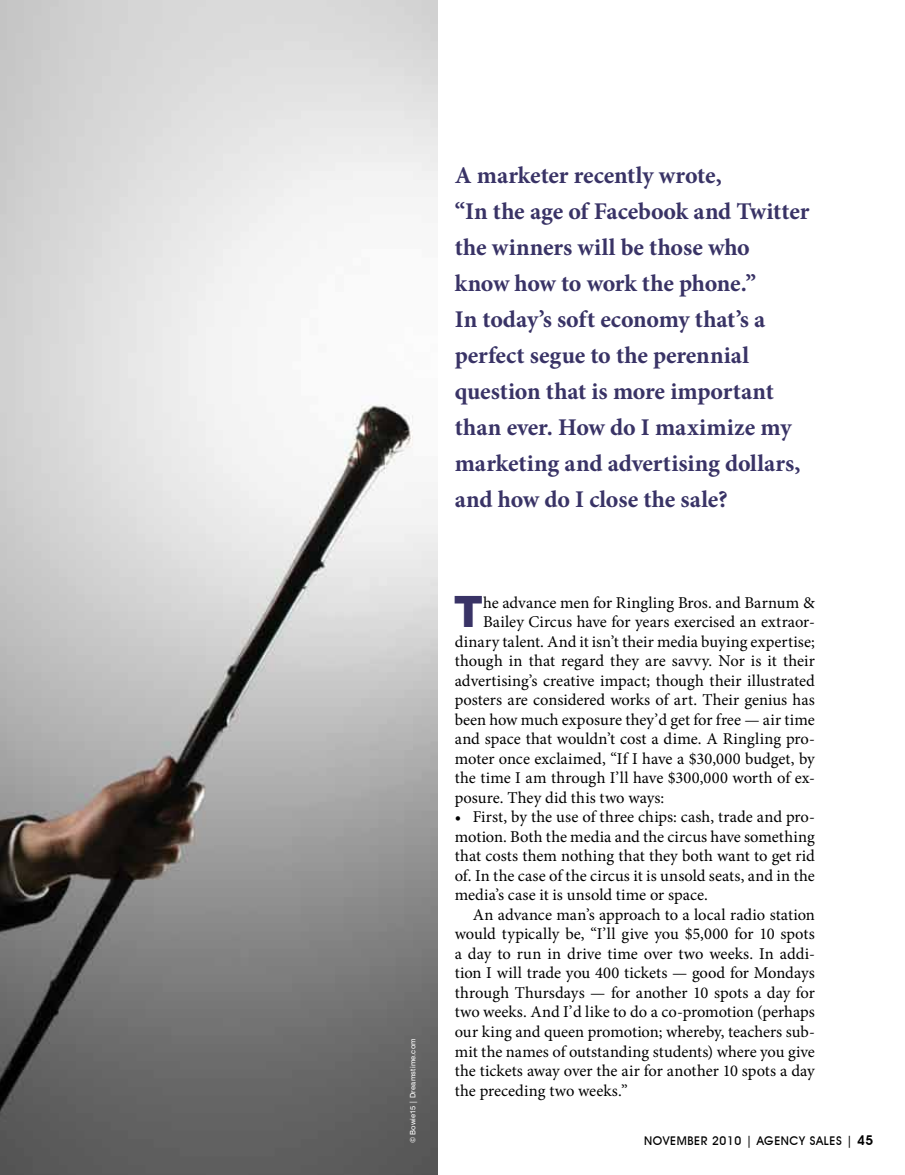
<style>
.page{position:relative;width:905px;height:1175px;background:#fff}
.page>*{position:absolute;margin:0;border:0;box-sizing:border-box;transform-origin:0 0}
.t1{font:900 44.4px "Gotham";color:#393366}
.t2{font:700 24px/36px "Minion Pro";letter-spacing:-.005em;color:#393366}
.t3{font:16.5px/19.5px "Minion Pro";letter-spacing:.005em;color:#000;text-align:justify}
.t4{font:500 12px "Avant Garde IT Cby BT";letter-spacing:.05em;color:#000}
.t5{font:7.5px "Swiss 721 BT";letter-spacing:.025em;color:#fff}
.s1{font-weight:600;font-size:13.5px}
</style>
<div class="page">
<img style="left:0;top:0;width:437px;height:1174px">
<p class="t5" style="left:408px;top:1143px;width:107px;rotate:-90deg">© Bowie15 | Dreamstime.com</p>
<p class="t2" style="left:454px;top:156px;width:356px">A marketer recently wrote,<br>“In the age of Facebook and Twitter the winners will be those who know how to work the phone.”<br>In today’s soft economy that’s a perfect segue to the perennial question that is more important than ever. How do I maximize my marketing and advertising dollars, and how do I close the sale?</p>
<h1 class="t1" style="left:453px;top:586px;width:29px">T</h1>
<p class="t3" style="left:483px;top:593px;width:333px">he advance men for Ringling Bros. and Barnum &amp;</p>
<p class="t3" style="left:483px;top:612px;width:333px">Bailey Circus have for years exercised an extraor-</p>
<p class="t3" style="left:455px;top:632px;width:361px">dinary talent. And it isn’t their media buying expertise;</p>
<p class="t3" style="left:455px;top:651px;width:361px">though in that regard they are savvy. Nor is it their</p>
<p class="t3" style="left:455px;top:671px;width:362px">advertising’s creative impact; though their illustrated</p>
<p class="t3" style="left:455px;top:690px;width:361px">posters are considered works of art. Their genius has</p>
<p class="t3" style="left:455px;top:710px;width:361px">been how much exposure they’d get for free — air time</p>
<p class="t3" style="left:455px;top:729px;width:361px">and space that wouldn’t cost a dime. A Ringling pro-</p>
<p class="t3" style="left:455px;top:749px;width:361px">moter once exclaimed, “If I have a $30,000 budget, by</p>
<p class="t3" style="left:455px;top:768px;width:361px">the time I am through I’ll have $300,000 worth of ex-</p>
<p class="t3" style="left:455px;top:788px;width:211px">posure. They did this two ways:</p>
<p class="t3" style="left:455px;top:807px;width:361px">• First, by the use of three chips: cash, trade and pro&shy;motion. Both the media and the circus have something that costs them nothing that they both want to get rid of. In the case of the circus it is unsold seats, and in the media’s case it is unsold time or space.</p>
<p class="t3" style="left:455px;top:905px;width:362px;text-indent:18px">An advance man’s approach to a local radio station would typically be, “I’ll give you $5,000 for 10 spots a day to run in drive time over two weeks. In addi&shy;tion I will trade you 400 tickets — good for Mondays through Thursdays — for another 10 spots a day for two weeks. And I’d like to do a co-promotion (perhaps our king and queen promotion; whereby, teachers sub&shy;mit the names of outstanding students) where you give the tickets away over the air for another 10 spots a day the preceding two weeks.”</p>
<p class="t4" style="left:644px;top:1133px;width:231px">NOVEMBER 2010 | AGENCY SALES | <span class="s1">45</span></p>
</div>
